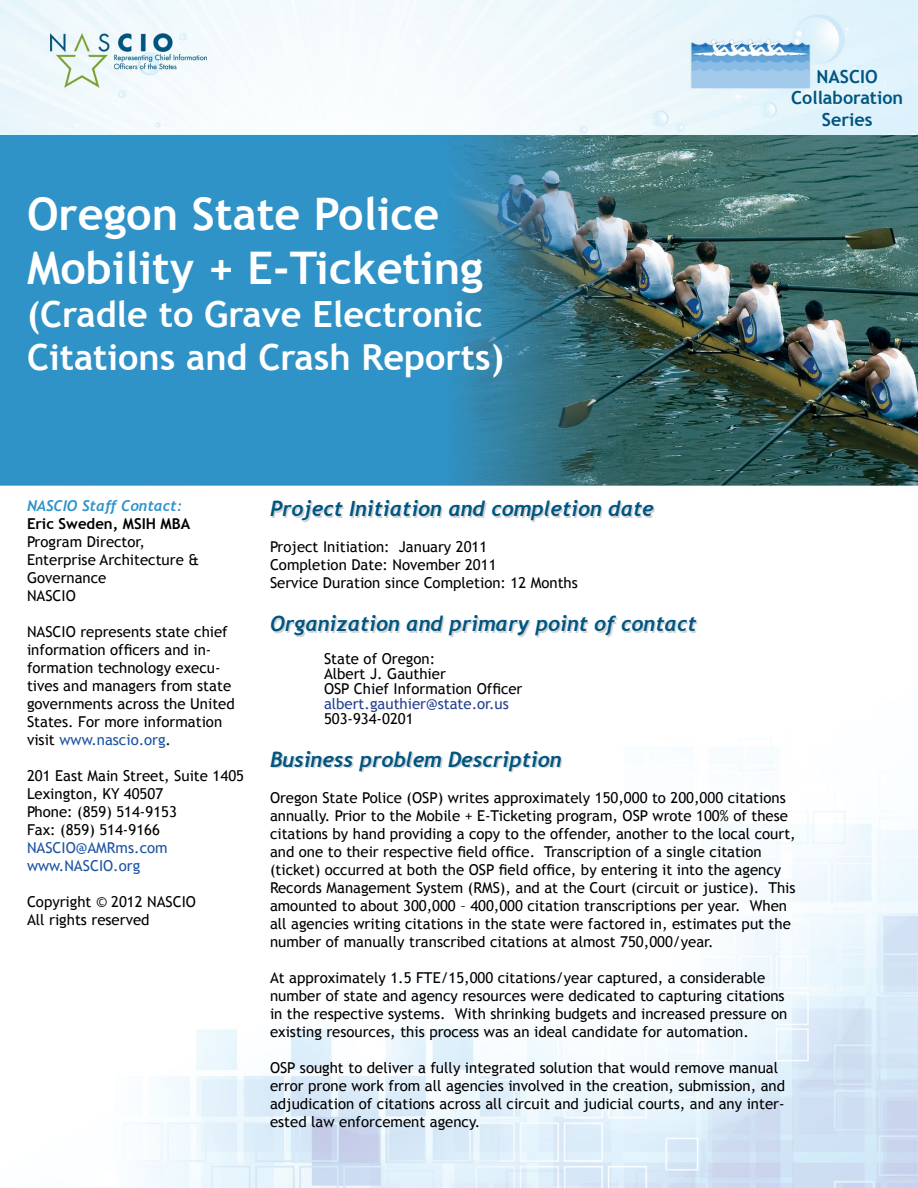
<style>
.page{position:relative;width:918px;height:1188px;background:#fff}
.page>*{position:absolute;margin:0;border:0;box-sizing:border-box;transform-origin:0 0}
.t1{font:700 45px/54px "Trebuchet MS";color:#fff}
.t2{font:700 36px/43.2px "Trebuchet MS";color:#fff}
.t3{font:italic 700 21px "Trebuchet";color:#005581}
.t4{font:700 18px/21.6px "Trebuchet MS";color:#005581;text-align:center}
.t5{font:15px/18px "Trebuchet MS";color:#000}
.t6{font:15px/18px "Trebuchet MS";color:#1d53a3}
.t7{font:15px "Trebuchet MS";color:#25408f}
.t8{font:italic 700 15px "Trebuchet";color:#3193c8}
.t9{font:700 15px "Trebuchet MS";color:#000}
.s1{color:#1d53a3}
</style>
<div class="page">
<img style="left:0;top:0;width:918px;height:1188px">
<h1 class="t1" style="left:27px;top:187px;width:457px">Oregon State Police<br>Mobility + E-Ticketing</h1>
<h2 class="t2" style="left:27px;top:293px;width:478px">(Cradle to Grave Electronic<br>Citations and Crash Reports)</h2>
<p class="t4" style="left:791px;top:66px;width:114px">NASCIO<br>Collaboration<br>Series</p>
<p class="t8" style="left:27px;top:497px;width:157px">NASCIO Staff Contact:</p>
<p class="t9" style="left:27px;top:514px;width:165px">Eric Sweden, MSIH MBA</p>
<p class="t5" style="left:27px;top:533px;width:173px">Program Director,<br>Enterprise Architecture &amp;<br>Governance<br>NASCIO</p>
<p class="t5" style="left:27px;top:623px;width:209px">NASCIO represents state chief information officers and in&shy;formation technology execu&shy;tives and managers from state governments across the United<br>States. For more information visit <span class="s1">www.nascio.org</span>.</p>
<p class="t5" style="left:27px;top:767px;width:219px">201 East Main Street, Suite 1405<br>Lexington, KY 40507<br>Phone: (859) 514-9153<br>Fax: (859) 514-9166</p>
<p class="t6" style="left:27px;top:839px;width:142px">NASCIO@AMRms.com www.NASCIO.org</p>
<p class="t5" style="left:27px;top:893px;width:171px">Copyright © 2012 NASCIO<br>All rights reserved</p>
<h3 class="t3" style="left:270px;top:495px;width:385px">Project Initiation and completion date</h3>
<p class="t5" style="left:270px;top:537px;width:309px">Project Initiation: January 2011<br>Completion Date: November 2011<br>Service Duration since Completion: 12 Months</p>
<h3 class="t3" style="left:270px;top:610px;width:428px">Organization and primary point of contact</h3>
<p class="t5" style="left:324px;top:651px;width:200px;line-height:15px">State of Oregon:<br>Albert J. Gauthier<br>OSP Chief Information Officer</p>
<p class="t7" style="left:324px;top:695px;width:186px">albert.gauthier@state.or.us</p>
<p class="t5" style="left:324px;top:710px;width:91px">503-934-0201</p>
<h3 class="t3" style="left:270px;top:747px;width:293px">Business problem Description</h3>
<p class="t5" style="left:270px;top:789px;width:527px">Oregon State Police (OSP) writes approximately 150,000 to 200,000 citations annually. Prior to the Mobile + E-Ticketing program, OSP wrote 100% of these citations by hand providing a copy to the offender, another to the local court, and one to their respective field office. Transcription of a single citation (ticket) occurred at both the OSP field office, by entering it into the agency Records Management System (RMS), and at the Court (circuit or justice). This amounted to about 300,000 – 400,000 citation transcriptions per year. When all agencies writing citations in the state were factored in, estimates put the number of manually transcribed citations at almost 750,000/year.</p>
<p class="t5" style="left:270px;top:969px;width:519px">At approximately 1.5 FTE/15,000 citations/year captured, a considerable number of state and agency resources were dedicated to capturing citations in the respective systems. With shrinking budgets and increased pressure on existing resources, this process was an ideal candidate for automation.</p>
<p class="t5" style="left:270px;top:1059px;width:517px">OSP sought to deliver a fully integrated solution that would remove manual error prone work from all agencies involved in the creation, submission, and adjudication of citations across all circuit and judicial courts, and any inter&shy;ested law enforcement agency.</p>
</div>
